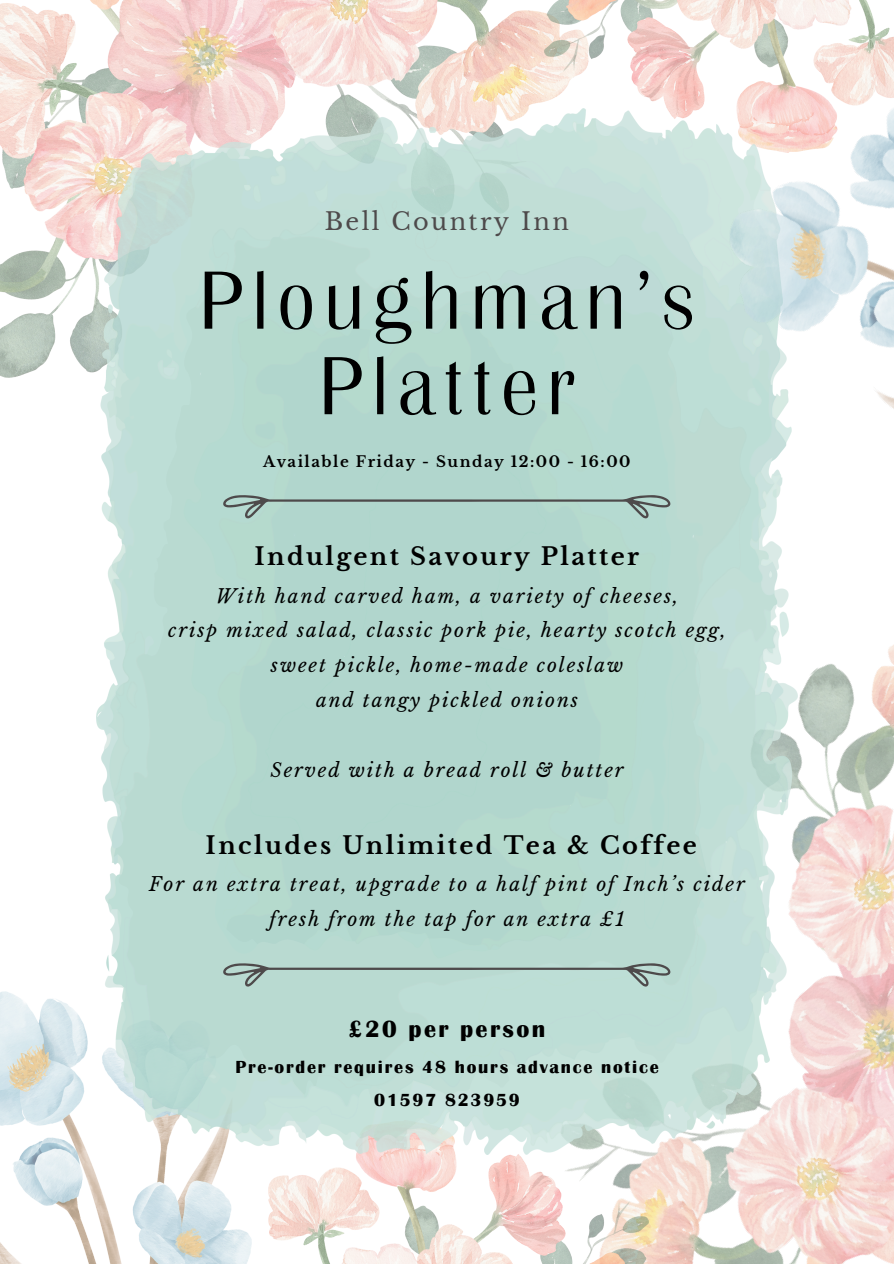
<style>
.page{position:relative;width:894px;height:1264px;background:#fff}
.page>*{position:absolute;margin:0;border:0;box-sizing:border-box;transform-origin:0 0}
.t1{font:300 85.5px/85.5px "Britannic";letter-spacing:.1em;color:#000;text-align:center}
.t2{font:700 24px "Libre Baskerville";letter-spacing:.1em;color:#000}
.t3{font:24px "Libre Baskerville";letter-spacing:.1em;color:#4e4a4b}
.t4{font:700 24px "Britannic";letter-spacing:.1em;color:#000}
.t5{font:italic 19.05px/34.8px "Libre Baskerville";letter-spacing:.1em;color:#000;text-align:center}
.t6{font:italic 18.9px/34.8px "Libre Baskerville";letter-spacing:.1em;color:#000;text-align:center}
.t7{font:700 18px/32.7px "Britannic";letter-spacing:.1em;color:#000;text-align:center}
.t8{font:700 15px "Libre Baskerville";letter-spacing:.1em;color:#000}
</style>
<div class="page">
<img style="left:0;top:0;width:521px;height:378px">
<img style="left:671px;top:645px;width:222px;height:618px">
<img style="left:251px;top:1154px;width:420px;height:109px">
<img style="left:521px;top:0;width:372px;height:109px">
<img style="left:0;top:991px;width:251px;height:272px">
<img style="left:96px;top:109px;width:701px;height:1045px">
<img style="left:693px;top:46px;width:200px;height:599px">
<svg style="left:223px;top:495px;width:447px;height:23px;background:#a4c3bb"></svg>
<svg style="left:223px;top:963px;width:447px;height:23px;background:#abc7bf"></svg>
<h2 class="t3" style="left:324px;top:207px;width:245px">Bell Country Inn</h2>
<p class="t1" style="left:199px;top:271px;width:497px">Ploughman’s<br>Platter</p>
<h1 class="t8" style="left:263px;top:453px;width:369px">Available Friday - Sunday 12:00 - 16:00</h1>
<p class="t2" style="left:254px;top:542px;width:386px">Indulgent Savoury Platter</p>
<p class="t6" style="left:168px;top:578px;width:559px">With hand carved ham, a variety of cheeses,<br>crisp mixed salad, classic pork pie, hearty scotch egg, sweet pickle, home-made coleslaw<br>and tangy pickled onions</p>
<p class="t6" style="left:270px;top:753px;width:354px">Served with a bread roll &amp; butter</p>
<p class="t2" style="left:205px;top:830px;width:492px">Includes Unlimited Tea &amp; Coffee</p>
<p class="t5" style="left:149px;top:866px;width:597px">For an extra treat, upgrade to a half pint of Inch’s cider fresh from the tap for an extra £1</p>
<p class="t4" style="left:348px;top:1020px;width:199px">£20 per person</p>
<p class="t7" style="left:235px;top:1053px;width:424px">Pre-order requires 48 hours advance notice<br>01597 823959</p>
</div>
